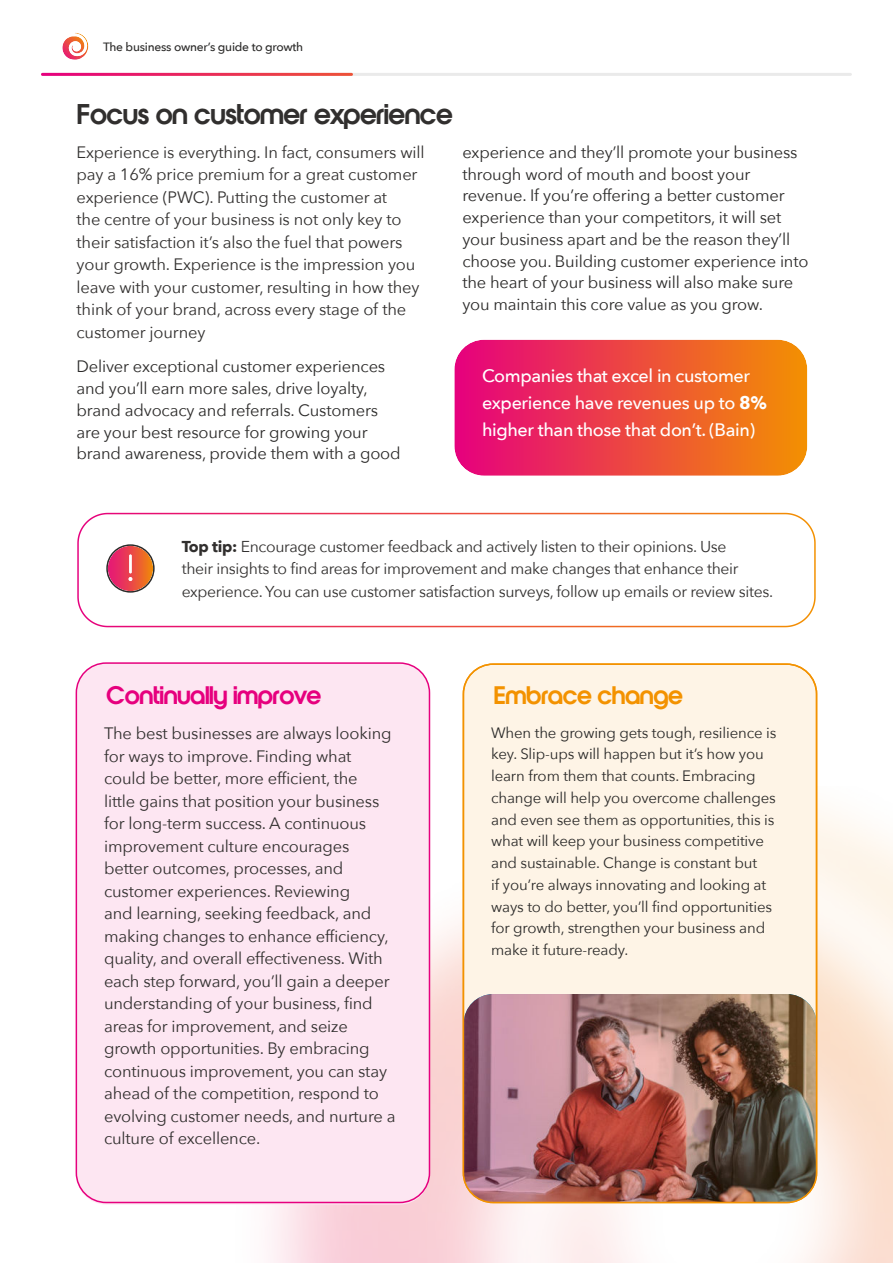
<style>
.page{position:relative;width:893px;height:1263px;background:#fff}
.page>*{position:absolute;margin:0;border:0;box-sizing:border-box;transform-origin:0 0}
.t1{font:700 27px "NE Orange";letter-spacing:-.02em;color:#312f2e}
.t2{font:700 24px "NE Orange";letter-spacing:-.02em;color:#e6007e}
.t3{font:700 24px "NE Orange";letter-spacing:-.02em;color:#f39200}
.t4{font:500 18px/27px "Avenir Next";letter-spacing:-.02em;color:#fff}
.t5{font:16.5px/22.5px "Avenir Next";letter-spacing:-.01em;color:#312f2e}
.t6{font:16.5px/21.8px "Avenir Next";letter-spacing:-.01em;color:#2b2a29}
.t7{font:15.75px/22.5px "Avenir Next";letter-spacing:-.02em;color:#312f2e}
.t8{font:15px/21.8px "Avenir Next";letter-spacing:-.01em;color:#2b2a29}
.t9{font:500 12px "Avenir Next";letter-spacing:-.02em;color:#2b2a29}
.s1{font-weight:700}
</style>
<div class="page">
<img style="left:230px;top:786px;width:663px;height:477px">
<hr style="left:43px;top:73px;width:807px;height:3px;background:#eaeaea">
<hr style="left:43px;top:73px;width:308px;height:3px;background:#fff">
<svg style="left:62px;top:33px;width:26px;height:27px"></svg>
<svg style="left:454px;top:340px;width:353px;height:136px;background:#ec4c43"></svg>
<div style="left:463px;top:665px;width:353px;height:537px;background:#fef4e6;border-radius:30px"></div>
<div style="left:76px;top:663px;width:353px;height:541px;background:#fde6f2;border-radius:30px"></div>
<div style="left:76px;top:662px;width:354px;height:541px;border:2px solid #e6007e;border-radius:30px"></div>
<div style="left:77px;top:513px;width:739px;height:114px;border:2px solid #fff;border-radius:30px"></div>
<svg style="left:106px;top:544px;width:49px;height:49px"></svg>
<img style="left:464px;top:994px;width:352px;height:208px">
<div style="left:463px;top:663px;width:354px;height:540px;border:2px solid #f39200;border-radius:30px"></div>
<p class="t9" style="left:103px;top:42px;width:202px">The business owner’s guide to growth</p>
<h1 class="t1" style="left:77px;top:104px;width:378px">Focus on customer experience</h1>
<p class="t5" style="left:77px;top:142px;width:350px">Experience is everything. In fact, consumers will pay a 16% price premium for a great customer experience (PWC). Putting the customer at<br>the centre of your business is not only key to their satisfaction it’s also the fuel that powers your growth. Experience is the impression you leave with your customer, resulting in how they think of your brand, across every stage of the customer journey</p>
<p class="t6" style="left:77px;top:357px;width:326px">Deliver exceptional customer experiences and you’ll earn more sales, drive loyalty, brand advocacy and referrals. Customers are your best resource for growing your brand awareness, provide them with a good</p>
<p class="t6" style="left:462px;top:143px;width:348px">experience and they’ll promote your business through word of mouth and boost your revenue. If you’re offering a better customer experience than your competitors, it will set your business apart and be the reason they’ll choose you. Building customer experience into the heart of your business will also make sure you maintain this core value as you grow.</p>
<p class="t4" style="left:482px;top:362px;width:286px">Companies that excel in customer experience have revenues up to <span class="s1">8% </span>higher than those that don’t. (Bain)</p>
<p class="t7" style="left:182px;top:536px;width:593px"><span class="s1">Top tip:</span> Encourage customer feedback and actively listen to their opinions. Use<br>their insights to 昀椀nd areas for improvement and make changes that enhance their experience. You can use customer satisfaction surveys, follow up emails or review sites.</p>
<h2 class="t2" style="left:106px;top:685px;width:216px">Continually improve</h2>
<p class="t5" style="left:104px;top:723px;width:293px">The best businesses are always looking for ways to improve. Finding what could be better, more ef昀椀cient, the<br>little gains that position your business for long-term success. A continuous improvement culture encourages better outcomes, processes, and customer experiences. Reviewing<br>and learning, seeking feedback, and making changes to enhance ef昀椀ciency, quality, and overall effectiveness. With each step forward, you’ll gain a deeper understanding of your business, 昀椀nd areas for improvement, and seize growth opportunities. By embracing continuous improvement, you can stay ahead of the competition, respond to evolving customer needs, and nurture a culture of excellence.</p>
<h2 class="t3" style="left:493px;top:685px;width:191px">Embrace change</h2>
<p class="t8" style="left:491px;top:721px;width:287px">When the growing gets tough, resilience is key. Slip-ups will happen but it’s how you learn from them that counts. Embracing change will help you overcome challenges and even see them as opportunities, this is what will keep your business competitive and sustainable. Change is constant but<br>if you’re always innovating and looking at ways to do better, you’ll 昀椀nd opportunities for growth, strengthen your business and make it future-ready.</p>
</div>
